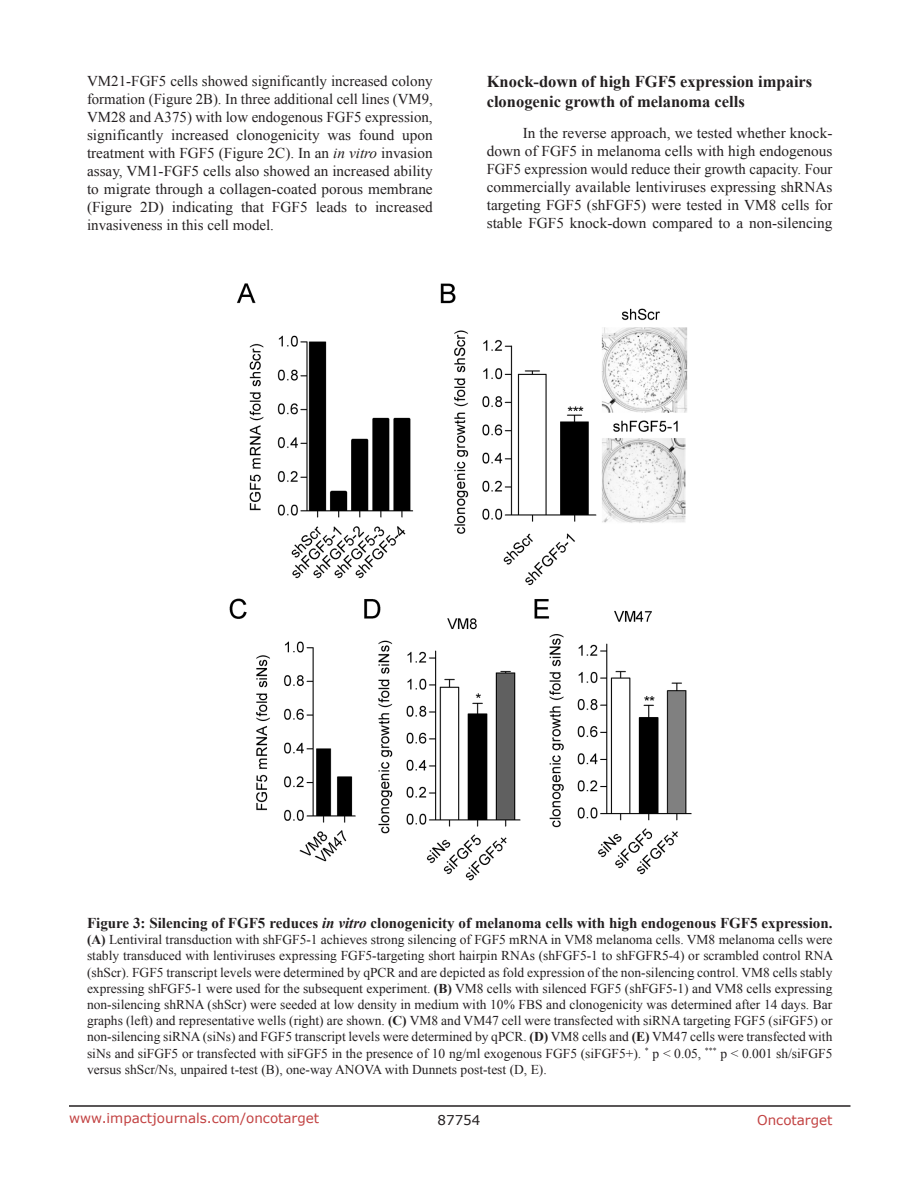
<style>
.page{position:relative;width:918px;height:1188px;background:#fff}
.page>*{position:absolute;margin:0;border:0;box-sizing:border-box;transform-origin:0 0}
.SubHeading{font:700 16.5px/19.8px "Times New Roman";color:#231f20}
.BodyText{font:15px/18px "Times New Roman";color:#231f20;text-align:justify}
.figuretext{font:700 15px "Times New Roman";color:#231f20}
.figuretext-2{font:13.5px/16.2px "Times New Roman";color:#231f20;text-align:justify}
.t1{font:13.5px "Verdana";color:#c24141}
.t2{font:13.5px "Verdana";color:#231f20}
.s1{font-style:italic}
.s2{font-weight:700}
</style>
<div class="page">
<hr style="left:69px;top:1105px;width:781px;height:2px;background:#231f20">
<img style="left:229px;top:283px;width:463px;height:598px">
<p class="BodyText" style="left:87px;top:72px;width:347px">VM21-FGF5 cells showed significantly increased colony formation (Figure 2B). In three additional cell lines (VM9, VM28 and A375) with low endogenous FGF5 expression, significantly increased clonogenicity was found upon treatment with FGF5 (Figure 2C). In an <span class="s1">in vitro</span> invasion assay, VM1-FGF5 cells also showed an increased ability to migrate through a collagen-coated porous membrane (Figure 2D) indicating that FGF5 leads to increased invasiveness in this cell model.</p>
<p class="SubHeading" style="left:487px;top:71px;width:327px">Knock-down of high FGF5 expression impairs clonogenic growth of melanoma cells</p>
<p class="BodyText" style="left:487px;top:124px;width:347px;text-indent:36px">In the reverse approach, we tested whether knock&shy;down of FGF5 in melanoma cells with high endogenous FGF5 expression would reduce their growth capacity. Four commercially available lentiviruses expressing shRNAs targeting FGF5 (shFGF5) were tested in VM8 cells for stable FGF5 knock-down compared to a non-silencing</p>
<p class="figuretext" style="left:87px;top:913px;width:747px">Figure 3: Silencing of FGF5 reduces <span class="s1">in vitro</span> clonogenicity of melanoma cells with high endogenous FGF5 expression.</p>
<p class="figuretext-2" style="left:87px;top:931px;width:748px"><span class="s2">(A)</span> Lentiviral transduction with shFGF5-1 achieves strong silencing of FGF5 mRNA in VM8 melanoma cells. VM8 melanoma cells were stably transduced with lentiviruses expressing FGF5-targeting short hairpin RNAs (shFGF5-1 to shFGFR5-4) or scrambled control RNA (shScr). FGF5 transcript levels were determined by qPCR and are depicted as fold expression of the non-silencing control. VM8 cells stably expressing shFGF5-1 were used for the subsequent experiment. <span class="s2">(B)</span> VM8 cells with silenced FGF5 (shFGF5-1) and VM8 cells expressing non-silencing shRNA (shScr) were seeded at low density in medium with 10% FBS and clonogenicity was determined after 14 days. Bar graphs (left) and representative wells (right) are shown. <span class="s2">(C)</span> VM8 and VM47 cell were transfected with siRNA targeting FGF5 (siFGF5) or non-silencing siRNA (siNs) and FGF5 transcript levels were determined by qPCR. <span class="s2">(D)</span> VM8 cells and <span class="s2">(E)</span> VM47 cells were transfected with siNs and siFGF5 or transfected with siFGF5 in the presence of 10 ng/ml exogenous FGF5 (siFGF5+). <sup>*</sup> p &lt; 0.05, <sup>***</sup> p &lt; 0.001 sh/siFGF5 versus shScr/Ns, unpaired t-test (B), one-way ANOVA with Dunnets post-test (D, E).</p>
<p class="t1" style="left:69px;top:1109px;width:252px">www.impactjournals.com/oncotarget</p>
<p class="t2" style="left:438px;top:1111px;width:44px">87754</p>
<p class="t1" style="left:757px;top:1111px;width:77px">Oncotarget</p>
</div>
